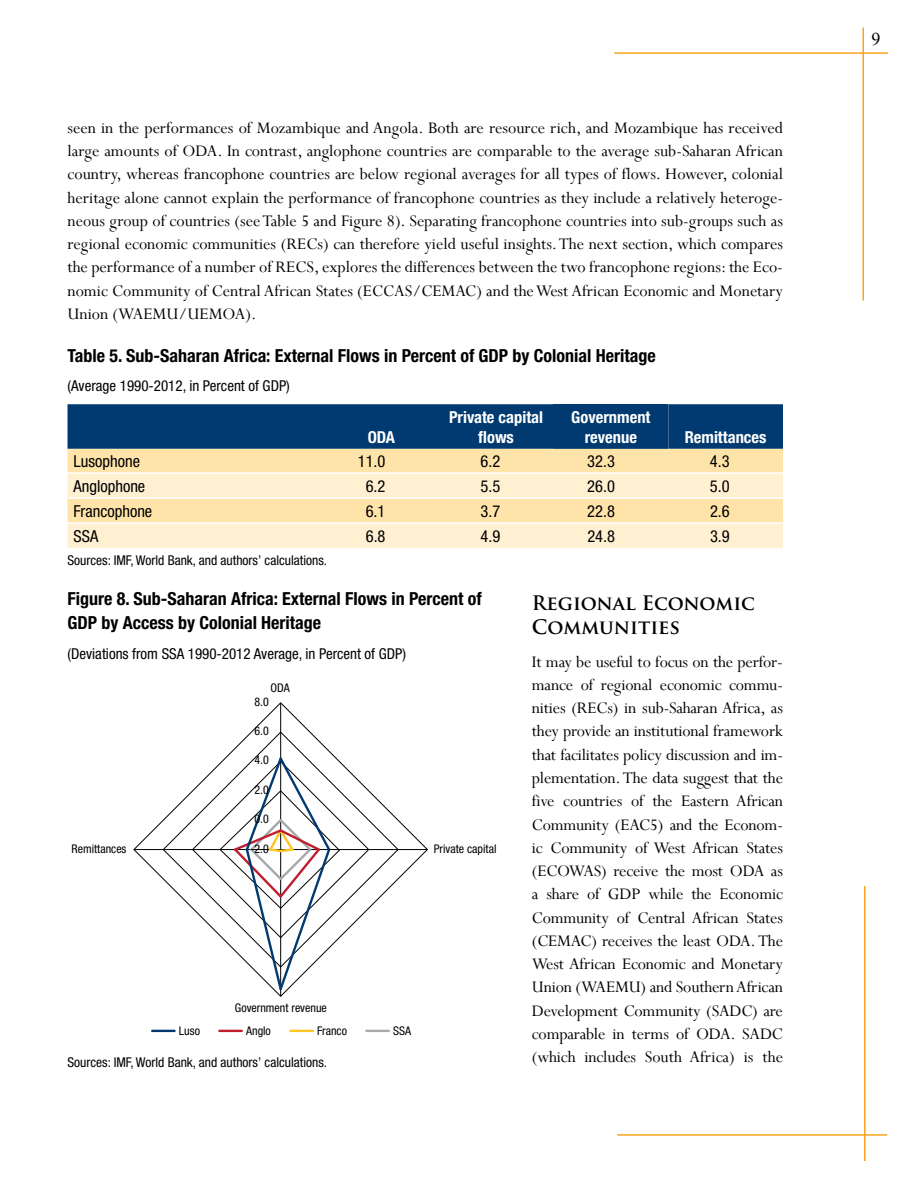
<style>
.page{position:relative;width:918px;height:1188px;background:#fff}
.page>*{position:absolute;margin:0;border:0;box-sizing:border-box;transform-origin:0 0}
.t1{font:700 19.5px/23.4px "Trajan Pro";color:#000}
.t2{font:18px/23.2px "Perpetua";color:#000;text-align:justify}
.t3{font:700 condensed 18px/23.2px "Helvetica Neue";color:#000}
.t4{font:18px "Times New Roman";color:#000}
.t5{font:condensed 16.5px "Helvetica Neue";color:#000}
.t6{font:700 condensed 16.5px/19.8px "Helvetica Neue";color:#fff;text-align:center}
.t7{font:condensed 15px "Helvetica Neue";color:#000}
.t8{font:condensed 13.5px "Helvetica Neue";color:#000}
.t9{font:condensed 12px "Helvetica Neue";color:#000}
</style>
<div class="page">
<hr style="left:614px;top:52px;width:274px;height:2px;background:#faa21b">
<hr style="left:862px;top:28px;width:2px;height:273px;background:#faa21b">
<hr style="left:864px;top:886px;width:2px;height:275px;background:#faa21b">
<hr style="left:617px;top:1134px;width:270px;height:2px;background:#faa21b">
<div style="left:68px;top:404px;width:715px;height:45px;background:#003a70"></div>
<div style="left:554px;top:404px;width:114px;height:45px;background:#003a70"></div>
<div style="left:68px;top:449px;width:715px;height:23px;background:#ffe4aa"></div>
<svg style="left:68px;top:474px;width:715px;height:74px;background:#ffecc4"></svg>
<hr style="left:68px;top:497px;width:256px;height:2px;background:#fff">
<hr style="left:324px;top:497px;width:115px;height:2px;background:#fff">
<hr style="left:439px;top:497px;width:115px;height:2px;background:#fff">
<hr style="left:554px;top:497px;width:114px;height:2px;background:#fff">
<hr style="left:668px;top:497px;width:115px;height:2px;background:#fff">
<hr style="left:68px;top:522px;width:256px;height:2px;background:#fff">
<hr style="left:324px;top:522px;width:115px;height:2px;background:#fff">
<hr style="left:439px;top:522px;width:115px;height:2px;background:#fff">
<hr style="left:554px;top:522px;width:114px;height:2px;background:#fff">
<hr style="left:668px;top:522px;width:115px;height:2px;background:#fff">
<svg style="left:133px;top:702px;width:295px;height:295px"></svg>
<svg style="left:162px;top:731px;width:237px;height:237px"></svg>
<svg style="left:192px;top:755px;width:178px;height:237px"></svg>
<hr style="left:152px;top:1030px;width:23px;height:2px;background:#003a70">
<hr style="left:219px;top:1030px;width:23px;height:2px;background:#be1e2d">
<hr style="left:366px;top:1030px;width:23px;height:2px;background:#a7a9ac">
<hr style="left:290px;top:1030px;width:23px;height:2px;background:#ffc425">
<p class="t2" style="left:68px;top:116px;width:717px">seen in the performances of Mozambique and Angola. Both are resource rich, and Mozambique has received large amounts of ODA. In contrast, anglophone countries are comparable to the average sub-Saharan African country, whereas francophone countries are below regional averages for all types of flows. However, colonial heritage alone cannot explain the performance of francophone countries as they include a relatively heteroge&shy;neous group of countries (see Table 5 and Figure 8). Separating francophone countries into sub-groups such as regional economic communities (RECs) can therefore yield useful insights. The next section, which compares the performance of a number of RECS, explores the differences between the two francophone regions: the Eco&shy;nomic Community of Central African States (ECCAS/CEMAC) and the West African Economic and Monetary Union (WAEMU/UEMOA).</p>
<p class="t3" style="left:68px;top:343px;width:590px">Table 5. Sub-Saharan Africa: External Flows in Percent of GDP by Colonial Heritage</p>
<p class="t7" style="left:68px;top:378px;width:224px">(Average 1990-2012, in Percent of GDP)</p>
<p class="t6" style="left:368px;top:427px;width:29px">ODA</p>
<p class="t6" style="left:449px;top:407px;width:96px">Private capital flows</p>
<p class="t6" style="left:571px;top:407px;width:81px">Government revenue</p>
<p class="t6" style="left:685px;top:427px;width:83px">Remittances</p>
<p class="t5" style="left:74px;top:452px;width:68px">Lusophone</p>
<p class="t5" style="left:358px;top:452px;width:29px">11.0</p>
<p class="t5" style="left:480px;top:452px;width:21px">6.2</p>
<p class="t5" style="left:587px;top:452px;width:29px">32.3</p>
<p class="t5" style="left:710px;top:452px;width:21px">4.3</p>
<p class="t5" style="left:74px;top:477px;width:73px">Anglophone</p>
<p class="t5" style="left:366px;top:477px;width:21px">6.2</p>
<p class="t5" style="left:480px;top:477px;width:21px">5.5</p>
<p class="t5" style="left:587px;top:477px;width:29px">26.0</p>
<p class="t5" style="left:710px;top:477px;width:21px">5.0</p>
<p class="t5" style="left:74px;top:502px;width:80px">Francophone</p>
<p class="t5" style="left:366px;top:502px;width:21px">6.1</p>
<p class="t5" style="left:480px;top:502px;width:21px">3.7</p>
<p class="t5" style="left:587px;top:502px;width:29px">22.8</p>
<p class="t5" style="left:710px;top:502px;width:21px">2.6</p>
<p class="t5" style="left:74px;top:527px;width:26px">SSA</p>
<p class="t5" style="left:366px;top:527px;width:21px">6.8</p>
<p class="t5" style="left:481px;top:527px;width:21px">4.9</p>
<p class="t5" style="left:587px;top:527px;width:29px">24.8</p>
<p class="t5" style="left:710px;top:527px;width:21px">3.9</p>
<p class="t8" style="left:68px;top:553px;width:261px">Sources: IMF, World Bank, and authors’ calculations.</p>
<p class="t1" style="left:532px;top:592px;width:225px">Regional Economic<br>Communities</p>
<p class="t2" style="left:532px;top:650px;width:253px">It may be useful to focus on the perfor&shy;mance of regional economic commu&shy;nities (RECs) in sub-Saharan Africa, as they provide an institutional framework that facilitates policy discussion and im&shy;plementation. The data suggest that the five countries of the Eastern African Community (EAC5) and the Econom&shy;ic Community of West African States (ECOWAS) receive the most ODA as a share of GDP while the Economic Community of Central African States (CEMAC) receives the least ODA. The West African Economic and Monetary Union (WAEMU) and Southern African Development Community (SADC) are comparable in terms of ODA. SADC (which includes South Africa) is the</p>
<p class="t3" style="left:68px;top:587px;width:416px">Figure 8. Sub-Saharan Africa: External Flows in Percent of<br>GDP by Access by Colonial Heritage</p>
<p class="t7" style="left:68px;top:645px;width:340px">(Deviations from SSA 1990-2012 Average, in Percent of GDP)</p>
<p class="t9" style="left:270px;top:681px;width:21px">ODA</p>
<p class="t9" style="left:255px;top:695px;width:16px">8.0</p>
<p class="t9" style="left:255px;top:724px;width:16px">6.0</p>
<p class="t9" style="left:255px;top:753px;width:16px">4.0</p>
<p class="t9" style="left:255px;top:783px;width:16px">2.0</p>
<p class="t9" style="left:255px;top:812px;width:16px">0.0</p>
<p class="t9" style="left:250px;top:842px;width:20px">-2.0</p>
<p class="t9" style="left:72px;top:841px;width:56px">Remittances</p>
<p class="t9" style="left:434px;top:841px;width:64px">Private capital</p>
<p class="t9" style="left:235px;top:1001px;width:93px">Government revenue</p>
<p class="t9" style="left:179px;top:1024px;width:23px">Luso</p>
<p class="t9" style="left:246px;top:1024px;width:26px">Anglo</p>
<p class="t9" style="left:317px;top:1024px;width:31px">Franco</p>
<p class="t9" style="left:393px;top:1024px;width:19px">SSA</p>
<p class="t8" style="left:68px;top:1054px;width:261px">Sources: IMF, World Bank, and authors’ calculations.</p>
<p class="t4" style="left:872px;top:27px;width:10px">9</p>
</div>
